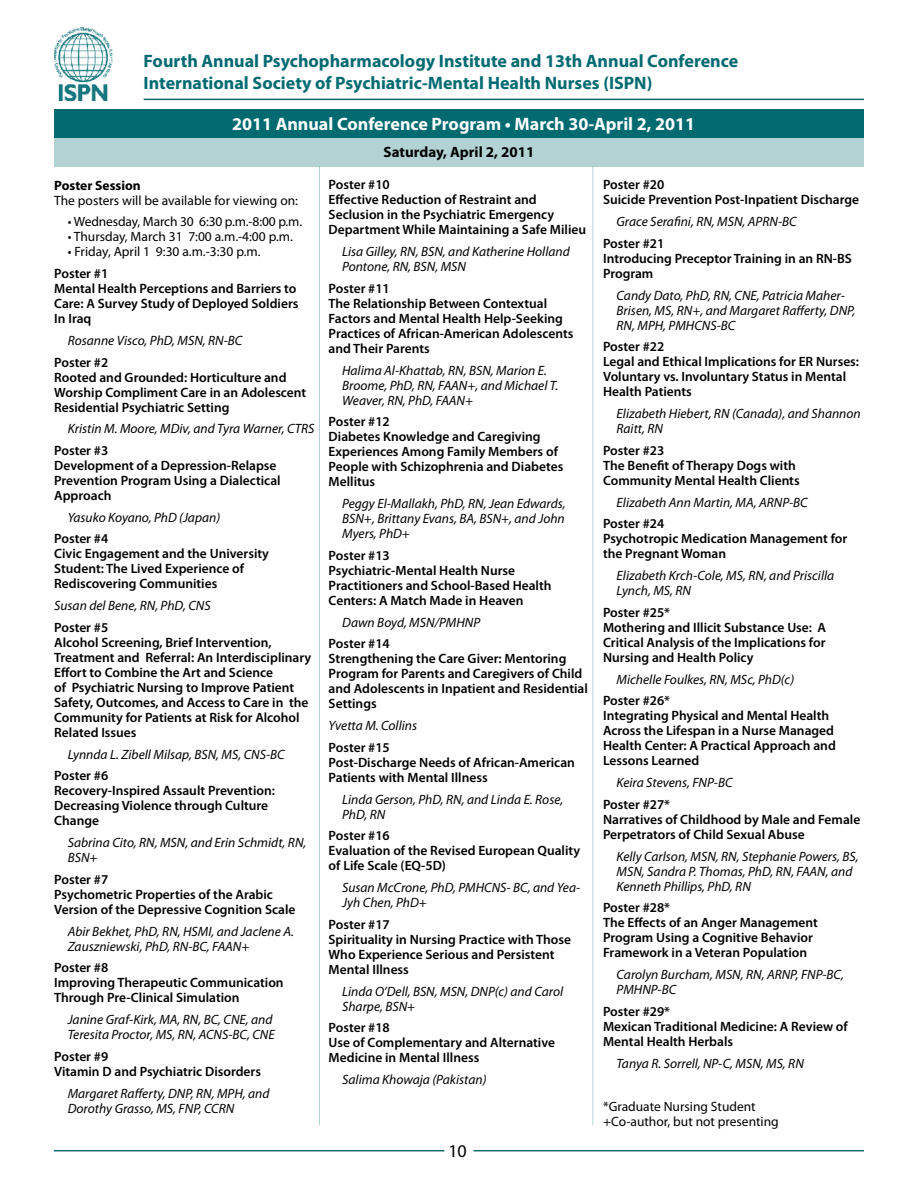
<style>
.page{position:relative;width:918px;height:1188px;background:#fff}
.page>*{position:absolute;margin:0;border:0;box-sizing:border-box;transform-origin:0 0}
.t1{font:700 18px/21.6px "Myriad Pro";color:#006a71}
.t2{font:700 18px "Myriad Pro";color:#fff}
.t3{font:18px "Myriad Pro";color:#000}
.t4{font:700 15px "Myriad Pro";color:#000}
.t5{font:600 13.5px/15px "Myriad Pro";color:#000}
.t6{font:italic 13.5px/15px "Myriad Pro";color:#000}
.t7{font:13.5px/15px "Myriad Pro";color:#000}
.t8{font:700 13.5px "Myriad Pro";color:#000}
</style>
<div class="page">
<img style="left:54px;top:28px;width:59px;height:73px">
<hr style="left:144px;top:99px;width:720px;height:1px;background:#006a71">
<hr style="left:54px;top:1150px;width:390px;height:1px;background:#006a71">
<hr style="left:474px;top:1150px;width:390px;height:1px;background:#006a71">
<div style="left:54px;top:110px;width:810px;height:28px;background:#006a71"></div>
<hr style="left:319px;top:166px;width:1px;height:959px;background:#006a71">
<hr style="left:592px;top:166px;width:1px;height:959px;background:#006a71">
<div style="left:54px;top:138px;width:810px;height:29px;background:#b3d2d4"></div>
<h1 class="t1" style="left:144px;top:50px;width:596px">Fourth Annual Psychopharmacology Institute and 13th Annual Conference<br>International Society of Psychiatric-Mental Health Nurses (ISPN)</h1>
<h1 class="t2" style="left:232px;top:112px;width:465px">2011 Annual Conference Program • March 30-April 2, 2011</h1>
<p class="t8" style="left:54px;top:176px;width:88px">Poster Session</p>
<p class="t7" style="left:54px;top:192px;width:245px">The posters will be available for viewing on:</p>
<p class="t7" style="left:68px;top:214px;width:236px">• Wednesday, March 30 6:30 p.m.-8:00 p.m.</p>
<p class="t7" style="left:68px;top:229px;width:227px">• Thursday, March 31 7:00 a.m.-4:00 p.m.</p>
<p class="t7" style="left:68px;top:244px;width:194px">• Friday, April 1 9:30 a.m.-3:30 p.m.</p>
<p class="t5" style="left:54px;top:266px;width:246px">Poster #1<br>Mental Health Perceptions and Barriers to<br>Care: A Survey Study of Deployed Soldiers<br>In Iraq</p>
<p class="t6" style="left:68px;top:333px;width:176px">Rosanne Visco, PhD, MSN, RN-BC</p>
<p class="t5" style="left:54px;top:354px;width:254px">Poster #2<br>Rooted and Grounded: Horticulture and<br>Worship Compliment Care in an Adolescent<br>Residential Psychiatric Setting</p>
<p class="t6" style="left:68px;top:421px;width:248px">Kristin M. Moore, MDiv, and Tyra Warner, CTRS</p>
<p class="t5" style="left:54px;top:443px;width:228px">Poster #3<br>Development of a Depression-Relapse<br>Prevention Program Using a Dialectical<br>Approach</p>
<p class="t6" style="left:68px;top:510px;width:154px">Yasuko Koyano, PhD (Japan)</p>
<p class="t5" style="left:54px;top:531px;width:216px">Poster #4<br>Civic Engagement and the University<br>Student: The Lived Experience of<br>Rediscovering Communities</p>
<p class="t6" style="left:54px;top:598px;width:158px">Susan del Bene, RN, PhD, CNS</p>
<p class="t5" style="left:54px;top:620px;width:259px">Poster #5<br>Alcohol Screening, Brief Intervention, Treatment and Referral: An Interdisciplinary Effort to Combine the Art and Science<br>of Psychiatric Nursing to Improve Patient Safety, Outcomes, and Access to Care in the Community for Patients at Risk for Alcohol Related Issues</p>
<p class="t6" style="left:68px;top:746px;width:218px">Lynnda L. Zibell Milsap, BSN, MS, CNS-BC</p>
<p class="t5" style="left:54px;top:768px;width:222px">Poster #6<br>Recovery-Inspired Assault Prevention:<br>Decreasing Violence through Culture<br>Change</p>
<p class="t6" style="left:68px;top:835px;width:240px">Sabrina Cito, RN, MSN, and Erin Schmidt, RN,<br>BSN+</p>
<p class="t5" style="left:54px;top:872px;width:243px">Poster #7<br>Psychometric Properties of the Arabic<br>Version of the Depressive Cognition Scale</p>
<p class="t6" style="left:68px;top:923px;width:228px">Abir Bekhet, PhD, RN, HSMI, and Jaclene A.<br>Zauszniewski, PhD, RN-BC, FAAN+</p>
<p class="t5" style="left:54px;top:960px;width:231px">Poster #8<br>Improving Therapeutic Communication<br>Through Pre-Clinical Simulation</p>
<p class="t6" style="left:68px;top:1012px;width:209px">Janine Graf-Kirk, MA, RN, BC, CNE, and<br>Teresita Proctor, MS, RN, ACNS-BC, CNE</p>
<p class="t5" style="left:54px;top:1049px;width:208px">Poster #9<br>Vitamin D and Psychiatric Disorders</p>
<p class="t6" style="left:68px;top:1085px;width:203px">Margaret Rafferty, DNP, RN, MPH, and<br>Dorothy Grasso, MS, FNP, CCRN</p>
<p class="t4" style="left:384px;top:142px;width:152px">Saturday, April 2, 2011</p>
<p class="t5" style="left:329px;top:177px;width:259px">Poster #10<br>Effective Reduction of Restraint and Seclusion in the Psychiatric Emergency Department While Maintaining a Safe Milieu</p>
<p class="t6" style="left:342px;top:244px;width:229px">Lisa Gilley, RN, BSN, and Katherine Holland<br>Pontone, RN, BSN, MSN</p>
<p class="t5" style="left:329px;top:281px;width:246px">Poster #11<br>The Relationship Between Contextual<br>Factors and Mental Health Help-Seeking<br>Practices of African-American Adolescents and Their Parents</p>
<p class="t6" style="left:342px;top:362px;width:218px">Halima Al-Khattab, RN, BSN, Marion E.<br>Broome, PhD, RN, FAAN+, and Michael T.<br>Weaver, RN, PhD, FAAN+</p>
<p class="t5" style="left:329px;top:414px;width:236px">Poster #12<br>Diabetes Knowledge and Caregiving<br>Experiences Among Family Members of<br>People with Schizophrenia and Diabetes<br>Mellitus</p>
<p class="t6" style="left:342px;top:496px;width:225px;text-align:justify">Peggy El-Mallakh, PhD, RN, Jean Edwards, BSN+, Brittany Evans, BA, BSN+, and John Myers, PhD+</p>
<p class="t5" style="left:329px;top:548px;width:224px">Poster #13<br>Psychiatric-Mental Health Nurse<br>Practitioners and School-Based Health<br>Centers: A Match Made in Heaven</p>
<p class="t6" style="left:342px;top:614px;width:140px">Dawn Boyd, MSN/PMHNP</p>
<p class="t5" style="left:329px;top:636px;width:261px">Poster #14<br>Strengthening the Care Giver: Mentoring<br>Program for Parents and Caregivers of Child and Adolescents in Inpatient and Residential<br>Settings</p>
<p class="t6" style="left:329px;top:718px;width:90px">Yvetta M. Collins</p>
<p class="t5" style="left:329px;top:740px;width:248px">Poster #15<br>Post-Discharge Needs of African-American<br>Patients with Mental Illness</p>
<p class="t6" style="left:342px;top:791px;width:223px">Linda Gerson, PhD, RN, and Linda E. Rose,<br>PhD, RN</p>
<p class="t5" style="left:329px;top:828px;width:253px">Poster #16<br>Evaluation of the Revised European Quality of Life Scale (EQ-5D)</p>
<p class="t6" style="left:342px;top:880px;width:240px">Susan McCrone, PhD, PMHCNS- BC, and Yea-<br>Jyh Chen, PhD+</p>
<p class="t5" style="left:329px;top:917px;width:244px">Poster #17<br>Spirituality in Nursing Practice with Those<br>Who Experience Serious and Persistent<br>Mental Illness</p>
<p class="t6" style="left:342px;top:983px;width:223px">Linda O’Dell, BSN, MSN, DNP(c) and Carol<br>Sharpe, BSN+</p>
<p class="t5" style="left:329px;top:1020px;width:228px">Poster #18<br>Use of Complementary and Alternative<br>Medicine in Mental Illness</p>
<p class="t6" style="left:342px;top:1072px;width:146px">Salima Khowaja (Pakistan)</p>
<h1 class="t3" style="left:448px;top:1140px;width:20px">10</h1>
<p class="t5" style="left:603px;top:177px;width:258px">Poster #20<br>Suicide Prevention Post-Inpatient Discharge</p>
<p class="t6" style="left:617px;top:214px;width:182px">Grace Serafini, RN, MSN, APRN-BC</p>
<p class="t5" style="left:603px;top:235px;width:250px">Poster #21<br>Introducing Preceptor Training in an RN-BS<br>Program</p>
<p class="t6" style="left:617px;top:287px;width:240px">Candy Dato, PhD, RN, CNE, Patricia Maher-<br>Brisen, MS, RN+, and Margaret Rafferty, DNP,<br>RN, MPH, PMHCNS-BC</p>
<p class="t5" style="left:603px;top:339px;width:258px">Poster #22<br>Legal and Ethical Implications for ER Nurses:<br>Voluntary vs. Involuntary Status in Mental<br>Health Patients</p>
<p class="t6" style="left:617px;top:406px;width:246px">Elizabeth Hiebert, RN (Canada), and Shannon<br>Raitt, RN</p>
<p class="t5" style="left:603px;top:442px;width:198px">Poster #23<br>The Benefit of Therapy Dogs with<br>Community Mental Health Clients</p>
<p class="t6" style="left:617px;top:494px;width:193px">Elizabeth Ann Martin, MA, ARNP-BC</p>
<p class="t5" style="left:603px;top:516px;width:246px">Poster #24<br>Psychotropic Medication Management for the Pregnant Woman</p>
<p class="t6" style="left:617px;top:568px;width:219px">Elizabeth Krch-Cole, MS, RN, and Priscilla<br>Lynch, MS, RN</p>
<p class="t5" style="left:603px;top:604px;width:225px">Poster #25*<br>Mothering and Illicit Substance Use: A<br>Critical Analysis of the Implications for<br>Nursing and Health Policy</p>
<p class="t6" style="left:617px;top:671px;width:179px">Michelle Foulkes, RN, MSc, PhD(c)</p>
<p class="t5" style="left:603px;top:693px;width:234px">Poster #26*<br>Integrating Physical and Mental Health<br>Across the Lifespan in a Nurse Managed<br>Health Center: A Practical Approach and<br>Lessons Learned</p>
<p class="t6" style="left:617px;top:775px;width:117px">Keira Stevens, FNP-BC</p>
<p class="t5" style="left:603px;top:796px;width:259px">Poster #27*<br>Narratives of Childhood by Male and Female<br>Perpetrators of Child Sexual Abuse</p>
<p class="t6" style="left:617px;top:848px;width:244px">Kelly Carlson, MSN, RN, Stephanie Powers, BS,<br>MSN, Sandra P. Thomas, PhD, RN, FAAN, and<br>Kenneth Phillips, PhD, RN</p>
<p class="t5" style="left:603px;top:900px;width:216px">Poster #28*<br>The Effects of an Anger Management<br>Program Using a Cognitive Behavior<br>Framework in a Veteran Population</p>
<p class="t6" style="left:617px;top:967px;width:229px">Carolyn Burcham, MSN, RN, ARNP, FNP-BC,<br>PMHNP-BC</p>
<p class="t5" style="left:603px;top:1003px;width:246px">Poster #29*<br>Mexican Traditional Medicine: A Review of<br>Mental Health Herbals</p>
<p class="t6" style="left:617px;top:1055px;width:189px">Tanya R. Sorrell, NP-C, MSN, MS, RN</p>
<p class="t7" style="left:603px;top:1099px;width:177px">*Graduate Nursing Student +Co-author, but not presenting</p>
</div>
